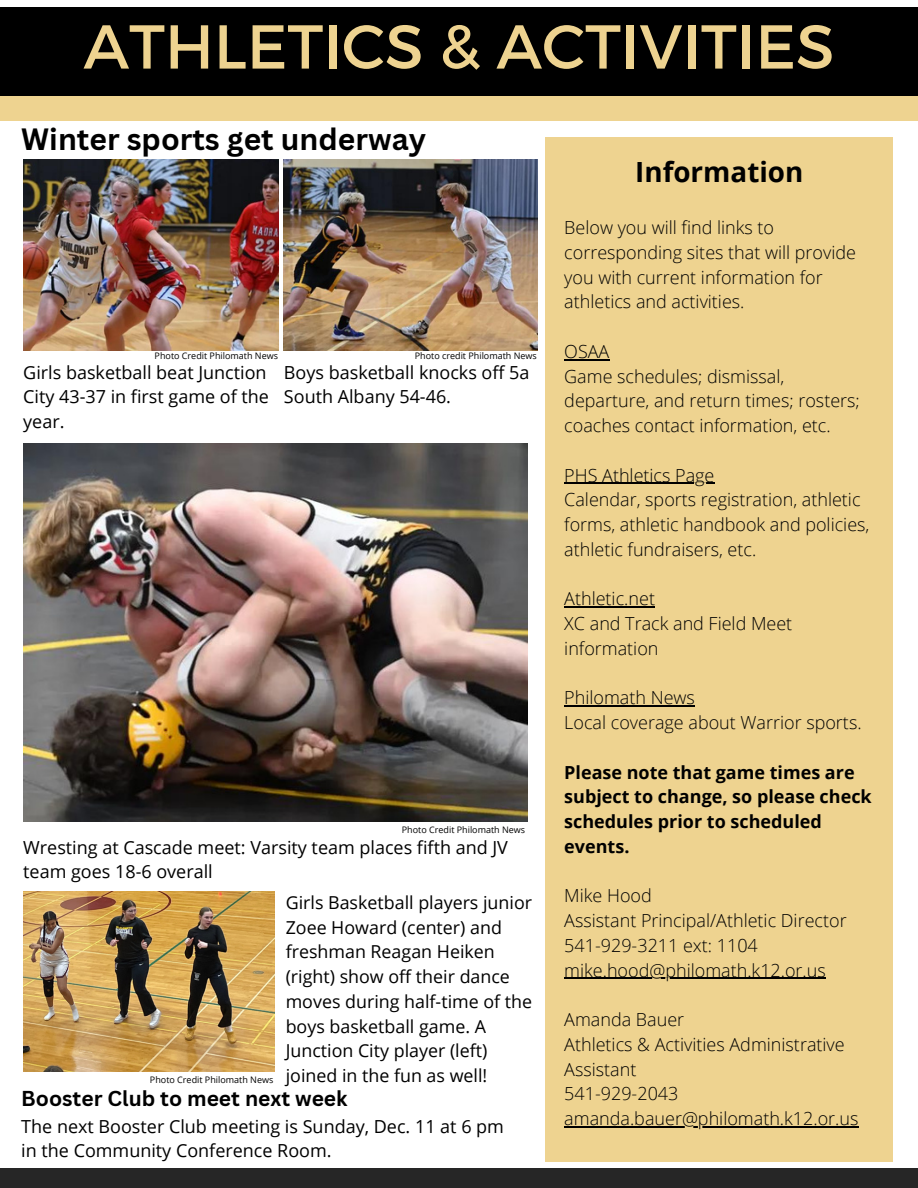
<style>
.page{position:relative;width:918px;height:1188px;background:#fff}
.page>*{position:absolute;margin:0;border:0;box-sizing:border-box;transform-origin:0 0}
.t1{font:61.8px "Montserrat";color:#eed390}
.t2{font:700 30px "Canva Sans";color:#000}
.t3{font:700 27.75px "Open Sans";color:#000}
.t4{font:700 21px "Canva Sans";color:#000}
.t5{font:300 18px/24.8px "Open Sans";color:#000}
.t6{font:18px/24.8px "Open Sans";color:#000}
.t7{font:700 18px/24.8px "Open Sans";color:#000}
.t8{font:17.85px/24.8px "Open Sans";color:#000}
.t9{font:9px "Open Sans";color:#000}
</style>
<div class="page">
<div style="left:546px;top:137px;width:347px;height:1024px;background:#eed390"></div>
<div style="left:0;top:7px;width:918px;height:89px;background:#000"></div>
<div style="left:0;top:96px;width:918px;height:25px;background:#eed390"></div>
<div style="left:0;top:1168px;width:918px;height:20px;background:#262626"></div>
<img style="left:23px;top:891px;width:252px;height:180px">
<img style="left:284px;top:160px;width:253px;height:190px">
<img style="left:23px;top:160px;width:256px;height:190px">
<img style="left:23px;top:443px;width:504px;height:378px">
<hr style="left:564px;top:359px;width:45px;height:1px;background:#000">
<hr style="left:564px;top:483px;width:151px;height:1px;background:#000">
<hr style="left:564px;top:607px;width:91px;height:1px;background:#000">
<hr style="left:564px;top:706px;width:131px;height:1px;background:#000">
<hr style="left:564px;top:978px;width:262px;height:1px;background:#000">
<hr style="left:564px;top:1126px;width:295px;height:1px;background:#000">
<p class="t1" style="left:83px;top:6px;width:753px">ATHLETICS &amp; ACTIVITIES</p>
<p class="t2" style="left:21px;top:117px;width:406px">Winter sports get underway</p>
<p class="t9" style="left:155px;top:350px;width:125px">Photo Credit Philomath News</p>
<p class="t9" style="left:415px;top:350px;width:124px">Photo credit Philomath News</p>
<p class="t6" style="left:23px;top:359px;width:247px">Girls basketball beat Junction<br>City 43-37 in first game of the year.</p>
<p class="t6" style="left:284px;top:359px;width:247px">Boys basketball knocks off 5a<br>South Albany 54-46.</p>
<p class="t9" style="left:402px;top:823px;width:125px">Photo Credit Philomath News</p>
<p class="t6" style="left:23px;top:834px;width:486px">Wresting at Cascade meet: Varsity team places fifth and JV team goes 18-6 overall</p>
<p class="t9" style="left:150px;top:1074px;width:125px">Photo Credit Philomath News</p>
<p class="t8" style="left:286px;top:889px;width:248px">Girls Basketball players junior<br>Zoee Howard (center) and freshman Reagan Heiken (right) show off their dance moves during half-time of the boys basketball game. A<br>Junction City player (left) joined in the fun as well!</p>
<p class="t4" style="left:21px;top:1084px;width:328px">Booster Club to meet next week</p>
<p class="t6" style="left:21px;top:1113px;width:484px">The next Booster Club meeting is Sunday, Dec. 11 at 6 pm in the Community Conference Room.</p>
<p class="t3" style="left:635px;top:152px;width:170px">Information</p>
<p class="t5" style="left:564px;top:215px;width:293px">Below you will find links to corresponding sites that will provide you with current information for athletics and activities.</p>
<p class="t5" style="left:564px;top:339px;width:47px">OSAA</p>
<p class="t5" style="left:564px;top:363px;width:297px">Game schedules; dismissal, departure, and return times; rosters; coaches contact information, etc.</p>
<p class="t5" style="left:564px;top:462px;width:152px">PHS Athletics Page</p>
<p class="t5" style="left:564px;top:487px;width:307px">Calendar, sports registration, athletic forms, athletic handbook and policies, athletic fundraisers, etc.</p>
<p class="t5" style="left:564px;top:586px;width:92px">Athletic.net</p>
<p class="t5" style="left:564px;top:611px;width:230px">XC and Track and Field Meet information</p>
<p class="t5" style="left:564px;top:685px;width:132px">Philomath News</p>
<p class="t5" style="left:564px;top:710px;width:299px">Local coverage about Warrior sports.</p>
<p class="t7" style="left:564px;top:759px;width:309px">Please note that game times are subject to change, so please check schedules prior to scheduled events.</p>
<p class="t5" style="left:564px;top:883px;width:89px">Mike Hood</p>
<p class="t5" style="left:564px;top:908px;width:284px">Assistant Principal/Athletic Director</p>
<p class="t5" style="left:564px;top:933px;width:195px">541-929-3211 ext: 1104</p>
<p class="t5" style="left:564px;top:957px;width:263px">mike.hood@philomath.k12.or.us</p>
<p class="t5" style="left:564px;top:1007px;width:121px">Amanda Bauer</p>
<p class="t5" style="left:564px;top:1032px;width:282px">Athletics &amp; Activities Administrative<br>Assistant</p>
<p class="t5" style="left:564px;top:1081px;width:116px">541-929-2043</p>
<p class="t5" style="left:564px;top:1106px;width:296px">amanda.bauer@philomath.k12.or.us</p>
</div>
